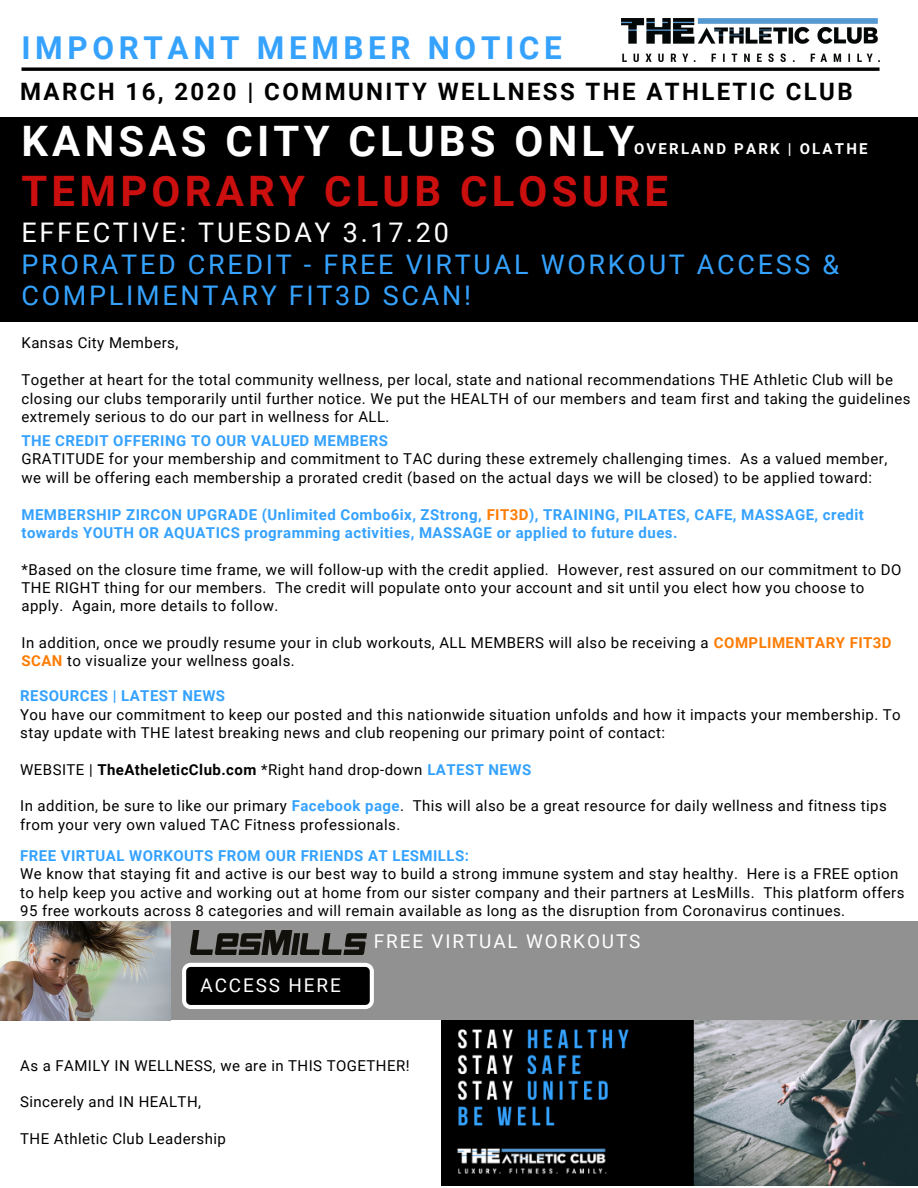
<style>
.page{position:relative;width:918px;height:1188px;background:#fff}
.page>*{position:absolute;margin:0;border:0;box-sizing:border-box;transform-origin:0 0}
.t1{font:700 42px "Roboto";letter-spacing:.1em;color:#cb0f0f}
.t2{font:700 42px "Roboto";letter-spacing:.1em;color:#fff}
.t3{font:700 31.5px "Roboto";letter-spacing:.145em;color:#35a2fe}
.t4{font:27px/31.8px "Roboto";letter-spacing:.1em;color:#35a2fe}
.t5{font:27px "Roboto";letter-spacing:.1em;color:#fff}
.t6{font:700 24px "Roboto";letter-spacing:.1em;color:#000}
.t7{font:18.9px "Roboto";letter-spacing:.1em;color:#fff}
.t8{font:15px/18.3px "Roboto";letter-spacing:.03em;color:#000}
.t9{font:700 15px/18.3px "Roboto";letter-spacing:.03em;color:#35a2fe}
.t10{font:700 15px "Roboto";letter-spacing:.145em;color:#fff}
.s1{color:#fd7d06}
.s2{font-weight:700;color:#fd7d06}
.s3{font-weight:700}
.s4{font-weight:700;color:#35a2fe}
</style>
<div class="page">
<img style="left:622px;top:18px;width:257px;height:43px">
<svg style="left:22px;top:67px;width:858px;height:4px;background:#252525"></svg>
<div style="left:0;top:117px;width:918px;height:205px;background:#000"></div>
<div style="left:169px;top:922px;width:749px;height:98px;background:#919191"></div>
<img style="left:0;top:922px;width:170px;height:99px">
<img style="left:191px;top:931px;width:175px;height:23px">
<svg style="left:182px;top:963px;width:192px;height:46px;background:#353535"></svg>
<img style="left:441px;top:1020px;width:477px;height:165px">
<h2 class="t3" style="left:22px;top:30px;width:542px">IMPORTANT MEMBER NOTICE</h2>
<h3 class="t6" style="left:20px;top:77px;width:834px">MARCH 16, 2020 | COMMUNITY WELLNESS THE ATHLETIC CLUB</h3>
<h1 class="t2" style="left:22px;top:117px;width:614px">KANSAS CITY CLUBS ONLY</h1>
<h1 class="t1" style="left:22px;top:167px;width:648px">TEMPORARY CLUB CLOSURE</h1>
<h3 class="t5" style="left:22px;top:217px;width:429px">EFFECTIVE: TUESDAY 3.17.20</h3>
<h3 class="t4" style="left:22px;top:248px;width:819px">PRORATED CREDIT - FREE VIRTUAL WORKOUT ACCESS &amp;<br>COMPLIMENTARY FIT3D SCAN!</h3>
<p class="t10" style="left:634px;top:140px;width:235px">OVERLAND PARK | OLATHE</p>
<p class="t8" style="left:22px;top:334px;width:158px">Kansas City Members,</p>
<p class="t8" style="left:22px;top:371px;width:891px">Together at heart for the total community wellness, per local, state and national recommendations THE Athletic Club will be closing our clubs temporarily until further notice. We put the HEALTH of our members and team first and taking the guidelines extremely serious to do our part in wellness for ALL.</p>
<p class="t9" style="left:22px;top:432px;width:368px">THE CREDIT OFFERING TO OUR VALUED MEMBERS</p>
<p class="t8" style="left:22px;top:450px;width:867px">GRATITUDE for your membership and commitment to TAC during these extremely challenging times. As a valued member, we will be offering each membership a prorated credit (based on the actual days we will be closed) to be applied toward:</p>
<p class="t9" style="left:22px;top:505px;width:844px">MEMBERSHIP ZIRCON UPGRADE (Unlimited Combo6ix, ZStrong, <span class="s1">FIT3D</span>), TRAINING, PILATES, CAFE, MASSAGE, credit towards YOUTH OR AQUATICS programming activities, MASSAGE or applied to future dues.</p>
<p class="t8" style="left:22px;top:560px;width:881px">*Based on the closure time frame, we will follow-up with the credit applied. However, rest assured on our commitment to DO<br>THE RIGHT thing for our members. The credit will populate onto your account and sit until you elect how you choose to apply. Again, more details to follow.</p>
<p class="t8" style="left:22px;top:634px;width:872px">In addition, once we proudly resume your in club workouts, ALL MEMBERS will also be receiving a <span class="s2">COMPLIMENTARY FIT3D<br>SCAN</span> to visualize your wellness goals.</p>
<p class="t9" style="left:20px;top:687px;width:206px">RESOURCES | LATEST NEWS</p>
<p class="t8" style="left:20px;top:705px;width:882px">You have our commitment to keep our posted and this nationwide situation unfolds and how it impacts your membership. To stay update with THE latest breaking news and club reopening our primary point of contact:</p>
<p class="t8" style="left:20px;top:760px;width:513px">WEBSITE | <span class="s3">TheAtheleticClub.com</span> *Right hand drop-down <span class="s4">LATEST NEWS</span></p>
<p class="t8" style="left:20px;top:797px;width:868px">In addition, be sure to like our primary <span class="s4">Facebook page</span>. This will also be a great resource for daily wellness and fitness tips from your very own valued TAC Fitness professionals.</p>
<p class="t9" style="left:20px;top:847px;width:450px">FREE VIRTUAL WORKOUTS FROM OUR FRIENDS AT LESMILLS:</p>
<p class="t8" style="left:20px;top:865px;width:886px">We know that staying fit and active is our best way to build a strong immune system and stay healthy. Here is a FREE option to help keep you active and working out at home from our sister company and their partners at LesMills. This platform offers<br>95 free workouts across 8 categories and will remain available as long as the disruption from Coronavirus continues.</p>
<p class="t7" style="left:201px;top:975px;width:142px">ACCESS HERE</p>
<p class="t7" style="left:374px;top:931px;width:268px">FREE VIRTUAL WORKOUTS</p>
<p class="t8" style="left:20px;top:1056px;width:391px">As a FAMILY IN WELLNESS, we are in THIS TOGETHER!</p>
<p class="t8" style="left:20px;top:1093px;width:182px">Sincerely and IN HEALTH,</p>
<p class="t8" style="left:20px;top:1130px;width:207px">THE Athletic Club Leadership</p>
</div>
